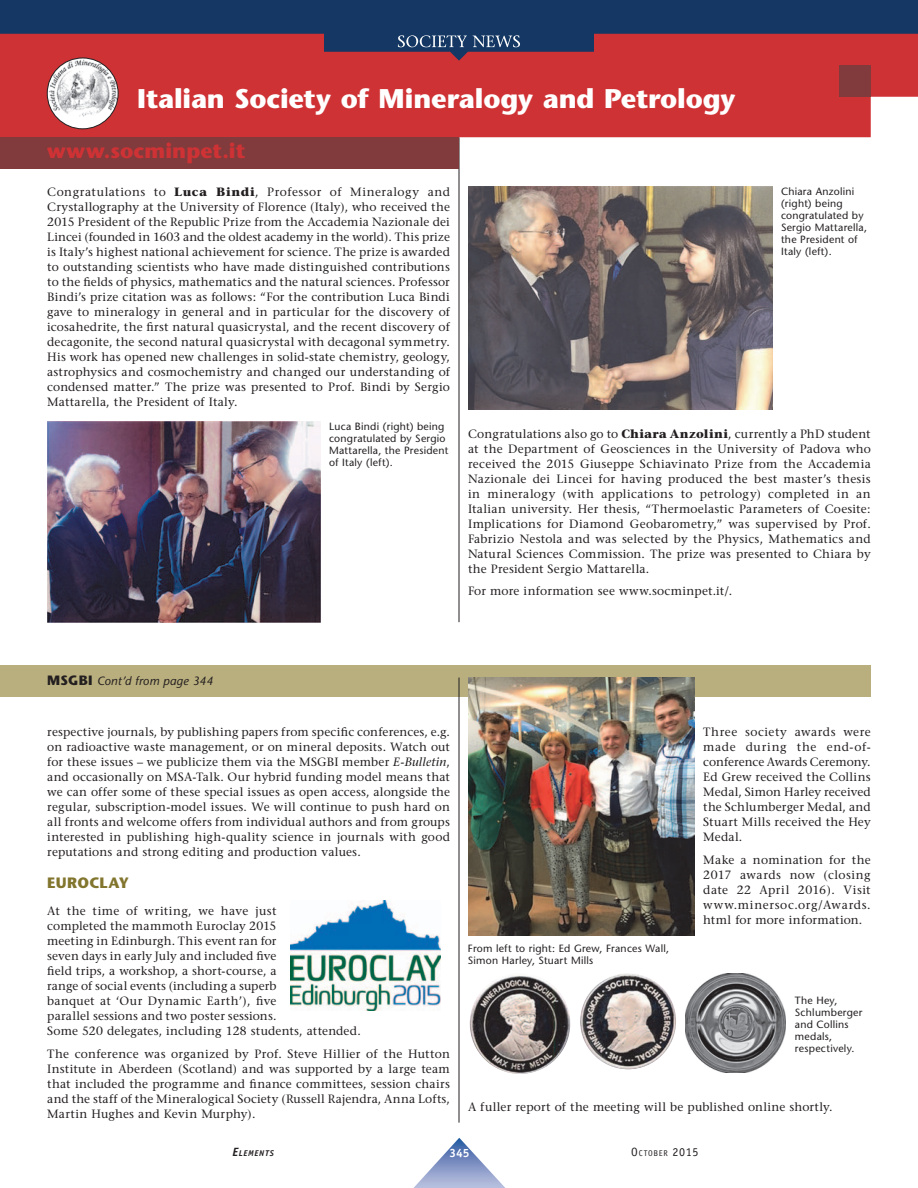
<style>
.page{position:relative;width:918px;height:1188px;background:#fff}
.page>*{position:absolute;margin:0;border:0;box-sizing:border-box;transform-origin:0 0}
.t1{font:700 27px "Stone Sans";letter-spacing:-.005em;color:#fff}
.t2{font:700 21px "Stone Sans";letter-spacing:.005em;color:#cf3235}
.t3{font:700 15px "Stone Sans";letter-spacing:.015em;color:#82752d}
.t4{font:12px/15px "Stone Serif";letter-spacing:.015em;color:#231f20;text-align:justify}
.t5{font:italic 12px "Stone Sans";letter-spacing:.015em;color:#231f20}
.t6{font:700 12px "Officina Sans";color:#fff}
.t7{font:10.5px/12px "Stone Sans";letter-spacing:.02em;color:#231f20}
.t8{font:8.4px "Officina Sans";letter-spacing:.085em;color:#231f20}
.t9{font:italic 700 8.4px "Officina Sans";letter-spacing:.08em;color:#231f20}
.s1{font-weight:700}
.s2{font-weight:700;font-style:normal;font-size:13.5px}
.s3{font-style:italic}
.s4{font-size:12px}
</style>
<div class="page">
<div style="left:0;top:665px;width:871px;height:31px;background:#b9ae7d"></div>
<hr style="left:459px;top:678px;width:1px;height:445px;background:#231f20">
<img style="left:290px;top:900px;width:151px;height:111px">
<img style="left:468px;top:678px;width:226px;height:257px">
<img style="left:686px;top:973px;width:99px;height:100px">
<img style="left:470px;top:973px;width:100px;height:101px;border-radius:50%">
<img style="left:580px;top:973px;width:96px;height:96px;border-radius:50%">
<hr style="left:459px;top:137px;width:1px;height:485px;background:#231f20">
<img style="left:47px;top:422px;width:273px;height:200px">
<img style="left:469px;top:187px;width:303px;height:222px">
<div style="left:0;top:61px;width:918px;height:76px;background:#cf3235"></div>
<div style="left:0;top:137px;width:459px;height:32px;background:#813b3d"></div>
<div style="left:839px;top:65px;width:32px;height:32px;background:#813b3d"></div>
<img style="left:48px;top:58px;width:70px;height:70px;border-radius:50%">
<svg style="left:0;top:0;width:918px;height:61px;background:#583552"></svg>
<svg style="left:398px;top:35px;width:122px;height:12px"></svg>
<svg style="left:413px;top:1138px;width:92px;height:50px"></svg>
<h1 class="t1" style="left:137px;top:88px;width:600px">Italian Society of Mineralogy and Petrology</h1>
<h2 class="t2" style="left:47px;top:143px;width:200px">www.socminpet.it</h2>
<p class="t4" style="left:47px;top:186px;width:404px">Congratulations to <span class="s1">Luca Bindi</span>, Professor of Mineralogy and Crystallography at the University of Florence (Italy), who received the 2015 President of the Republic Prize from the Accademia Nazionale dei Lincei (founded in 1603 and the oldest academy in the world). This prize is Italy’s highest national achievement for science. The prize is awarded to outstanding scientists who have made distinguished contributions to the fields of physics, mathematics and the natural sciences. Professor Bindi’s prize citation was as follows: “For the contribution Luca Bindi gave to mineralogy in general and in particular for the discovery of icosahedrite, the first natural quasicrystal, and the recent discovery of decagonite, the second natural quasicrystal with decagonal symmetry.<br>His work has opened new challenges in solid-state chemistry, geology, astrophysics and cosmochemistry and changed our understanding of condensed matter.” The prize was presented to Prof. Bindi by Sergio Mattarella, the President of Italy.</p>
<p class="t7" style="left:329px;top:421px;width:121px">Luca Bindi (right) being congratulated by Sergio<br>Mattarella, the President of Italy (left).</p>
<p class="t7" style="left:781px;top:186px;width:88px">Chiara Anzolini (right) being congratulated by<br>Sergio Mattarella, the President of<br>Italy (left).</p>
<p class="t4" style="left:468px;top:427px;width:404px">Congratulations also go to <span class="s1">Chiara Anzolini</span>, currently a PhD student at the Department of Geosciences in the University of Padova who received the 2015 Giuseppe Schiavinato Prize from the Accademia Nazionale dei Lincei for having produced the best master’s thesis in mineralogy (with applications to petrology) completed in an Italian university. Her thesis, “Thermoelastic Parameters of Coesite:<br>Implications for Diamond Geobarometry,” was supervised by Prof.<br>Fabrizio Nestola and was selected by the Physics, Mathematics and Natural Sciences Commission. The prize was presented to Chiara by the President Sergio Mattarella.</p>
<p class="t4" style="left:468px;top:585px;width:266px">For more information see www.socminpet.it/.</p>
<p class="t5" style="left:47px;top:676px;width:168px"><span class="s2">MSGBI</span> Cont’d from page 344</p>
<p class="t4" style="left:47px;top:725px;width:404px">respective journals, by publishing papers from specific conferences, e.g. on radioactive waste management, or on mineral deposits. Watch out for these issues – we publicize them via the MSGBI member <span class="s3">E-Bulletin</span>, and occasionally on MSA-Talk. Our hybrid funding model means that we can offer some of these special issues as open access, alongside the regular, subscription-model issues. We will continue to push hard on all fronts and welcome offers from individual authors and from groups interested in publishing high-quality science in journals with good reputations and strong editing and production values.</p>
<p class="t3" style="left:47px;top:877px;width:83px">EUROCLAY</p>
<p class="t4" style="left:47px;top:905px;width:315px;text-align:left">At the time of writing, we have just<br>completed the mammoth Euroclay 2015<br>meeting in Edinburgh. This event ran for<br>seven days in early July and included five<br>field trips, a workshop, a short-course, a<br>range of social events (including a superb<br>banquet at ‘Our Dynamic Earth’), five<br>parallel sessions and two poster sessions.<br>Some 520 delegates, including 128 students, attended.</p>
<p class="t4" style="left:47px;top:1047px;width:404px">The conference was organized by Prof. Steve Hillier of the Hutton Institute in Aberdeen (Scotland) and was supported by a large team that included the programme and finance committees, session chairs and the staff of the Mineralogical Society (Russell Rajendra, Anna Lofts, Martin Hughes and Kevin Murphy).</p>
<p class="t7" style="left:468px;top:943px;width:203px">From left to right: Ed Grew, Frances Wall,<br>Simon Harley, Stuart Mills</p>
<p class="t4" style="left:703px;top:725px;width:169px">Three society awards were made during the end-of&shy;conference Awards Ceremony.<br>Ed Grew received the Collins Medal, Simon Harley received the Schlumberger Medal, and Stuart Mills received the Hey Medal.</p>
<p class="t4" style="left:703px;top:853px;width:169px">Make a nomination for the 2017 awards now (closing date 22 April 2016). Visit www.minersoc.org/Awards. html for more information.</p>
<p class="t7" style="left:795px;top:996px;width:69px">The Hey,<br>Schlumberger and Collins medals, respectively.</p>
<p class="t4" style="left:468px;top:1100px;width:366px">A fuller report of the meeting will be published online shortly.</p>
<p class="t9" style="left:232px;top:1150px;width:43px"><span class="s4">E</span>LEMENTS</p>
<p class="t6" style="left:449px;top:1149px;width:22px">345</p>
<p class="t8" style="left:631px;top:1150px;width:69px"><span class="s4">O</span>CTOBER <span class="s4">2015</span></p>
</div>
